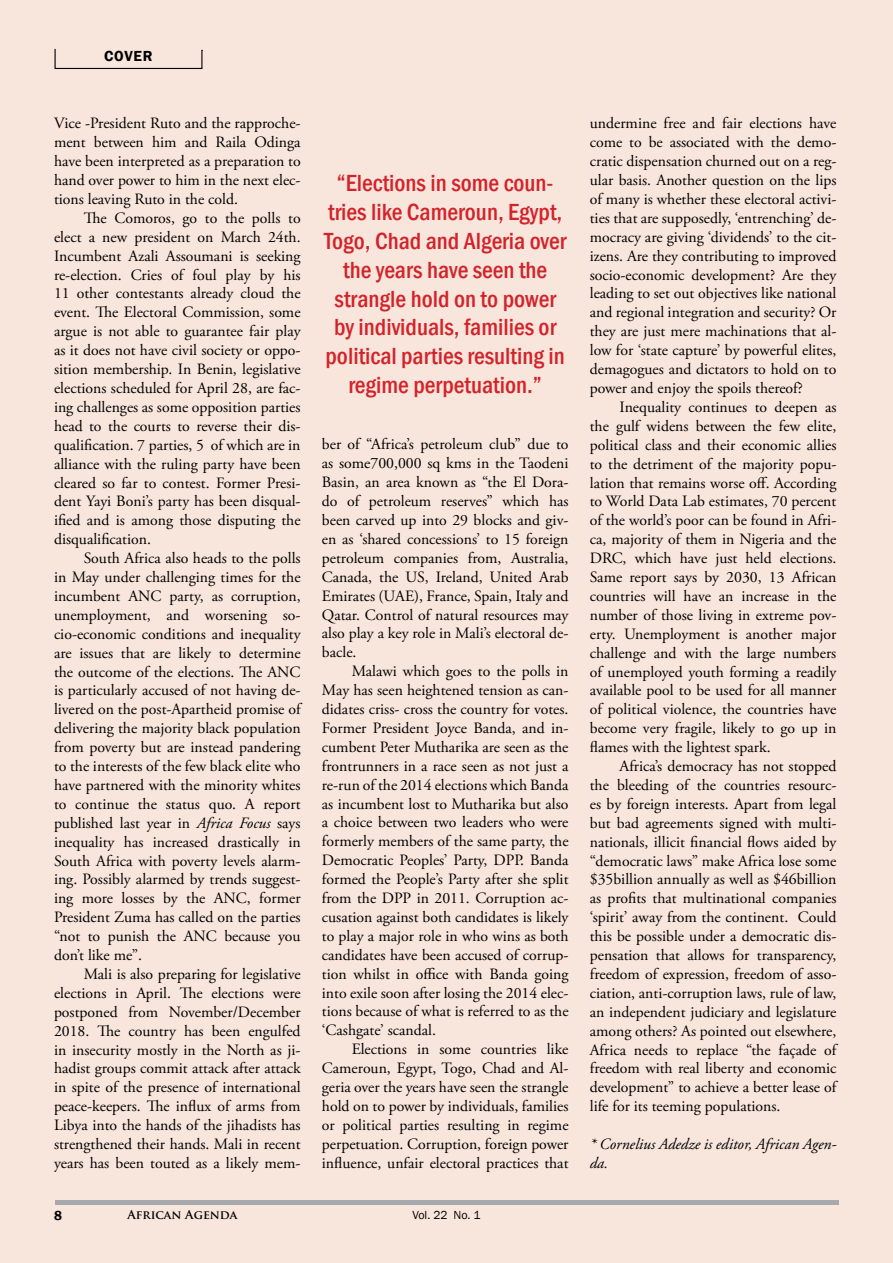
<style>
.page{position:relative;width:893px;height:1263px;background:#f8e5dc}
.page>*{position:absolute;margin:0;border:0;box-sizing:border-box;transform-origin:0 0}
.t1{font:500 condensed 24px/28.8px "Franklin Gothic";color:#d2232a;text-align:center}
.t2{font:15.75px/18.9px "Adobe Garamond Pro";color:#000;text-align:justify}
.t3{font:italic 15.75px/18.9px "Adobe Garamond Pro";color:#000}
.t4{font:600 15px "Franklin Gothic";letter-spacing:.05em;color:#000}
.t5{font:600 13.5px "Franklin Gothic";color:#000}
.t6{font:700 12px "Trajan Pro";color:#000}
.t7{font:12px "Franklin Gothic";color:#000}
.s1{font-style:italic}
</style>
<div class="page">
<div style="left:55px;top:1199px;width:783px;height:5px;background:#a7a9ac"></div>
<svg style="left:54px;top:48px;width:149px;height:21px"></svg>
<p class="t4" style="left:104px;top:47px;width:50px">COVER</p>
<p class="t2" style="left:54px;top:114px;width:248px">Vice -President Ruto and the rapproche&shy;ment between him and Raila Odinga have been interpreted as a preparation to hand over power to him in the next elec&shy;tions leaving Ruto in the cold.</p>
<p class="t2" style="left:54px;top:209px;width:248px;text-indent:30px">The Comoros, go to the polls to elect a new president on March 24th.<br>Incumbent Azali Assoumani is seeking re-election. Cries of foul play by his 11 other contestants already cloud the event. The Electoral Commission, some argue is not able to guarantee fair play as it does not have civil society or oppo&shy;sition membership. In Benin, legislative elections scheduled for April 28, are fac&shy;ing challenges as some opposition parties head to the courts to reverse their dis&shy;qualification. 7 parties, 5 of which are in alliance with the ruling party have been cleared so far to contest. Former Presi&shy;dent Yayi Boni’s party has been disqual&shy;ified and is among those disputing the disqualification.</p>
<p class="t2" style="left:54px;top:549px;width:248px;text-indent:30px">South Africa also heads to the polls in May under challenging times for the incumbent ANC party, as corruption, unemployment, and worsening so&shy;cio-economic conditions and inequality are issues that are likely to determine the outcome of the elections. The ANC is particularly accused of not having de&shy;livered on the post-Apartheid promise of delivering the majority black population from poverty but are instead pandering to the interests of the few black elite who have partnered with the minority whites to continue the status quo. A report published last year in <span class="s1">Africa Focus</span> says inequality has increased drastically in South Africa with poverty levels alarm&shy;ing. Possibly alarmed by trends suggest&shy;ing more losses by the ANC, former President Zuma has called on the parties “not to punish the ANC because you don’t like me”.</p>
<p class="t2" style="left:54px;top:965px;width:248px;text-indent:30px">Mali is also preparing for legislative elections in April. The elections were postponed from November/December 2018. The country has been engulfed in insecurity mostly in the North as ji&shy;hadist groups commit attack after attack in spite of the presence of international peace-keepers. The influx of arms from Libya into the hands of the jihadists has strengthened their hands. Mali in recent years has been touted as a likely mem-</p>
<h1 class="t1" style="left:324px;top:169px;width:244px">“Elections in some coun&shy;tries like Cameroun, Egypt,<br>Togo, Chad and Algeria over the years have seen the strangle hold on to power by individuals, families or political parties resulting in regime perpetuation.”</h1>
<p class="t2" style="left:322px;top:435px;width:248px">ber of “Africa’s petroleum club” due to as some700,000 sq kms in the Taodeni Basin, an area known as “the El Dora&shy;do of petroleum reserves” which has been carved up into 29 blocks and giv&shy;en as ‘shared concessions’ to 15 foreign petroleum companies from, Australia, Canada, the US, Ireland, United Arab Emirates (UAE), France, Spain, Italy and Qatar. Control of natural resources may also play a key role in Mali’s electoral de&shy;bacle.</p>
<p class="t2" style="left:322px;top:662px;width:248px;text-indent:30px">Malawi which goes to the polls in May has seen heightened tension as can&shy;didates criss- cross the country for votes.<br>Former President Joyce Banda, and in&shy;cumbent Peter Mutharika are seen as the frontrunners in a race seen as not just a re-run of the 2014 elections which Banda as incumbent lost to Mutharika but also a choice between two leaders who were formerly members of the same party, the Democratic Peoples’ Party, DPP. Banda formed the People’s Party after she split from the DPP in 2011. Corruption ac&shy;cusation against both candidates is likely to play a major role in who wins as both candidates have been accused of corrup&shy;tion whilst in office with Banda going into exile soon after losing the 2014 elec&shy;tions because of what is referred to as the ‘Cashgate’ scandal.</p>
<p class="t2" style="left:322px;top:1040px;width:248px;text-indent:30px">Elections in some countries like Cameroun, Egypt, Togo, Chad and Al&shy;geria over the years have seen the strangle hold on to power by individuals, families or political parties resulting in regime perpetuation. Corruption, foreign power influence, unfair electoral practices that</p>
<p class="t5" style="left:54px;top:1207px;width:9px">8</p>
<p class="t6" style="left:128px;top:1208px;width:111px">African Agenda</p>
<p class="t7" style="left:412px;top:1207px;width:70px">Vol. 22 No. 1</p>
<p class="t2" style="left:590px;top:114px;width:248px">undermine free and fair elections have come to be associated with the demo&shy;cratic dispensation churned out on a reg&shy;ular basis. Another question on the lips of many is whether these electoral activi&shy;ties that are supposedly, ‘entrenching’ de&shy;mocracy are giving ‘dividends’ to the cit&shy;izens. Are they contributing to improved socio-economic development? Are they leading to set out objectives like national and regional integration and security? Or they are just mere machinations that al&shy;low for ‘state capture’ by powerful elites, demagogues and dictators to hold on to power and enjoy the spoils thereof?</p>
<p class="t2" style="left:590px;top:398px;width:248px;text-indent:30px">Inequality continues to deepen as the gulf widens between the few elite, political class and their economic allies to the detriment of the majority popu&shy;lation that remains worse off. According to World Data Lab estimates, 70 percent of the world’s poor can be found in Afri&shy;ca, majority of them in Nigeria and the DRC, which have just held elections.<br>Same report says by 2030, 13 African countries will have an increase in the number of those living in extreme pov&shy;erty. Unemployment is another major challenge and with the large numbers of unemployed youth forming a readily available pool to be used for all manner of political violence, the countries have become very fragile, likely to go up in flames with the lightest spark.</p>
<p class="t2" style="left:590px;top:757px;width:248px;text-indent:30px">Africa’s democracy has not stopped the bleeding of the countries resourc&shy;es by foreign interests. Apart from legal but bad agreements signed with multi&shy;nationals, illicit financial flows aided by “democratic laws” make Africa lose some $35billion annually as well as $46billion as profits that multinational companies ‘spirit’ away from the continent. Could this be possible under a democratic dis&shy;pensation that allows for transparency, freedom of expression, freedom of asso&shy;ciation, anti-corruption laws, rule of law, an independent judiciary and legislature among others? As pointed out elsewhere, Africa needs to replace “the façade of freedom with real liberty and economic development” to achieve a better lease of life for its teeming populations.</p>
<p class="t3" style="left:590px;top:1135px;width:248px">* Cornelius Adedze is editor, African Agen&shy;da.</p>
</div>
